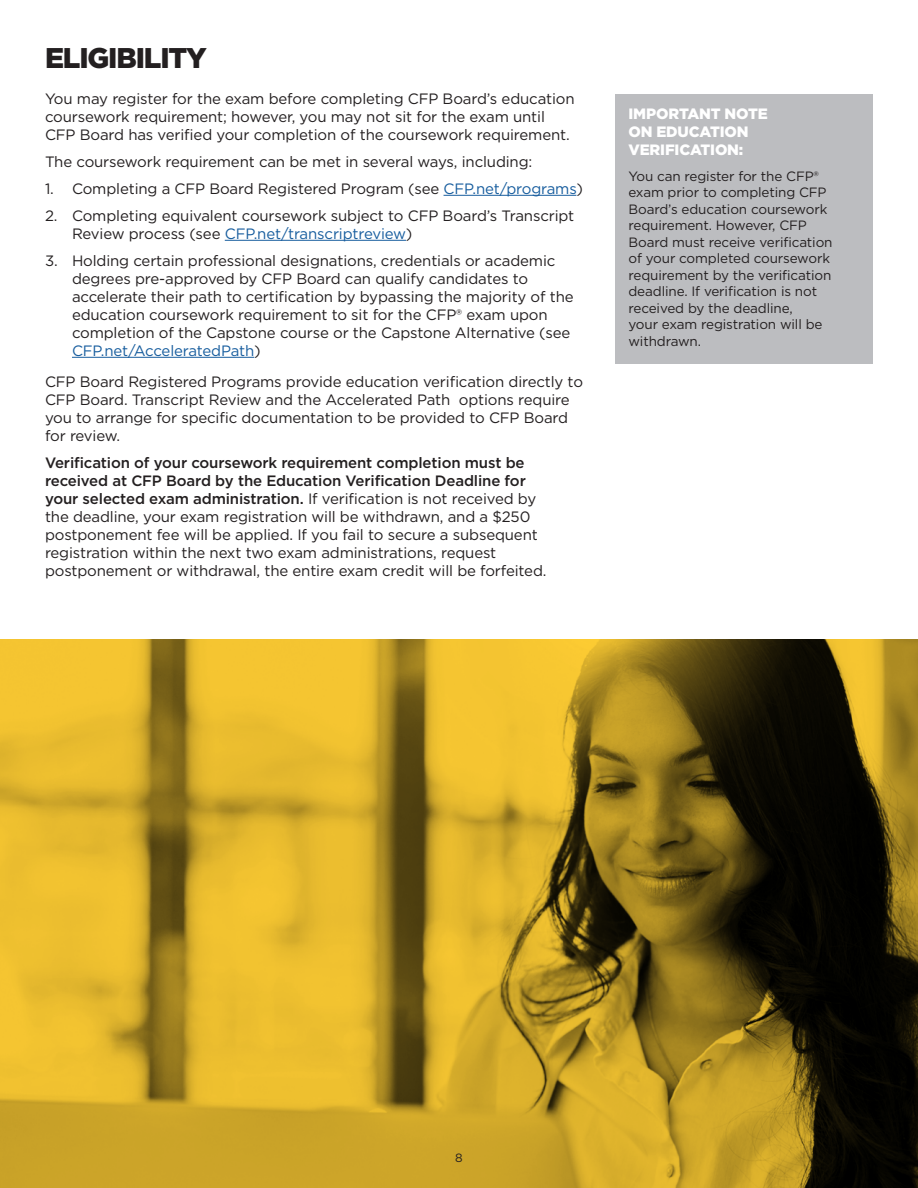
<style>
.page{position:relative;width:918px;height:1188px;background:#fff}
.page>*{position:absolute;margin:0;border:0;box-sizing:border-box;transform-origin:0 0}
.Section_Header{font:900 28.5px "Gotham";letter-spacing:-.04em;color:#231f20}
.Body_text{font:15px/18px "Gotham";letter-spacing:-.01em;color:#231f20}
.Numbered_List{font:15px/18px "Gotham";letter-spacing:-.01em;color:#231f20}
.Sidebar_Header{font:900 15px/18px "Gotham";letter-spacing:-.01em;color:#fff}
.Sidebar{font:13.5px/16.5px "Gotham";letter-spacing:-.01em;color:#231f20}
.Body_text-2{font:12px "Gotham";color:#231f20}
.s1{color:#175d9e}
.s2{font-weight:500}
</style>
<div class="page">
<img style="left:0;top:639px;width:918px;height:549px">
<hr style="left:444px;top:195px;width:132px;height:1px;background:#175d9e">
<hr style="left:225px;top:240px;width:181px;height:1px;background:#175d9e">
<hr style="left:72px;top:357px;width:182px;height:1px;background:#175d9e">
<div style="left:615px;top:94px;width:258px;height:270px;background:#bcbdc0"></div>
<p class="Section_Header" style="left:45px;top:38px;width:163px">ELIGIBILITY</p>
<p class="Body_text" style="left:45px;top:89px;width:531px">You may register for the exam before completing CFP Board’s education coursework requirement; however, you may not sit for the exam until<br>CFP Board has verified your completion of the coursework requirement.</p>
<p class="Body_text" style="left:45px;top:152px;width:489px">The coursework requirement can be met in several ways, including:</p>
<p class="Numbered_List" style="left:45px;top:179px;width:539px">1. Completing a CFP Board Registered Program (see <span class="s1">CFP.net/programs</span>)</p>
<p class="Numbered_List" style="left:72px;top:206px;width:504px;text-indent:-27px">2. Completing equivalent coursework subject to CFP Board’s Transcript<br>Review process (see <span class="s1">CFP.net/transcriptreview</span>)</p>
<p class="Numbered_List" style="left:72px;top:251px;width:503px;text-indent:-27px">3. Holding certain professional designations, credentials or academic degrees pre-approved by CFP Board can qualify candidates to accelerate their path to certification by bypassing the majority of the education coursework requirement to sit for the CFP® exam upon completion of the Capstone course or the Capstone Alternative (see <span class="s1">CFP.net/AcceleratedPath</span>)</p>
<p class="Body_text" style="left:45px;top:373px;width:540px">CFP Board Registered Programs provide education verification directly to CFP Board. Transcript Review and the Accelerated Path options require you to arrange for specific documentation to be provided to CFP Board for review.</p>
<p class="Body_text" style="left:45px;top:454px;width:503px"><span class="s2">Verification of your coursework requirement completion must be received at CFP Board by the Education Verification Deadline for your selected exam administration.</span> If verification is not received by the deadline, your exam registration will be withdrawn, and a $250 postponement fee will be applied. If you fail to secure a subsequent registration within the next two exam administrations, request postponement or withdrawal, the entire exam credit will be forfeited.</p>
<p class="Sidebar_Header" style="left:628px;top:105px;width:141px">IMPORTANT NOTE<br>ON EDUCATION<br>VERIFICATION:</p>
<p class="Sidebar" style="left:628px;top:167px;width:206px">You can register for the CFP® exam prior to completing CFP<br>Board’s education coursework requirement. However, CFP<br>Board must receive verification of your completed coursework requirement by the verification deadline. If verification is not received by the deadline,<br>your exam registration will be withdrawn.</p>
<p class="Body_text-2" style="left:455px;top:1150px;width:9px">8</p>
</div>
